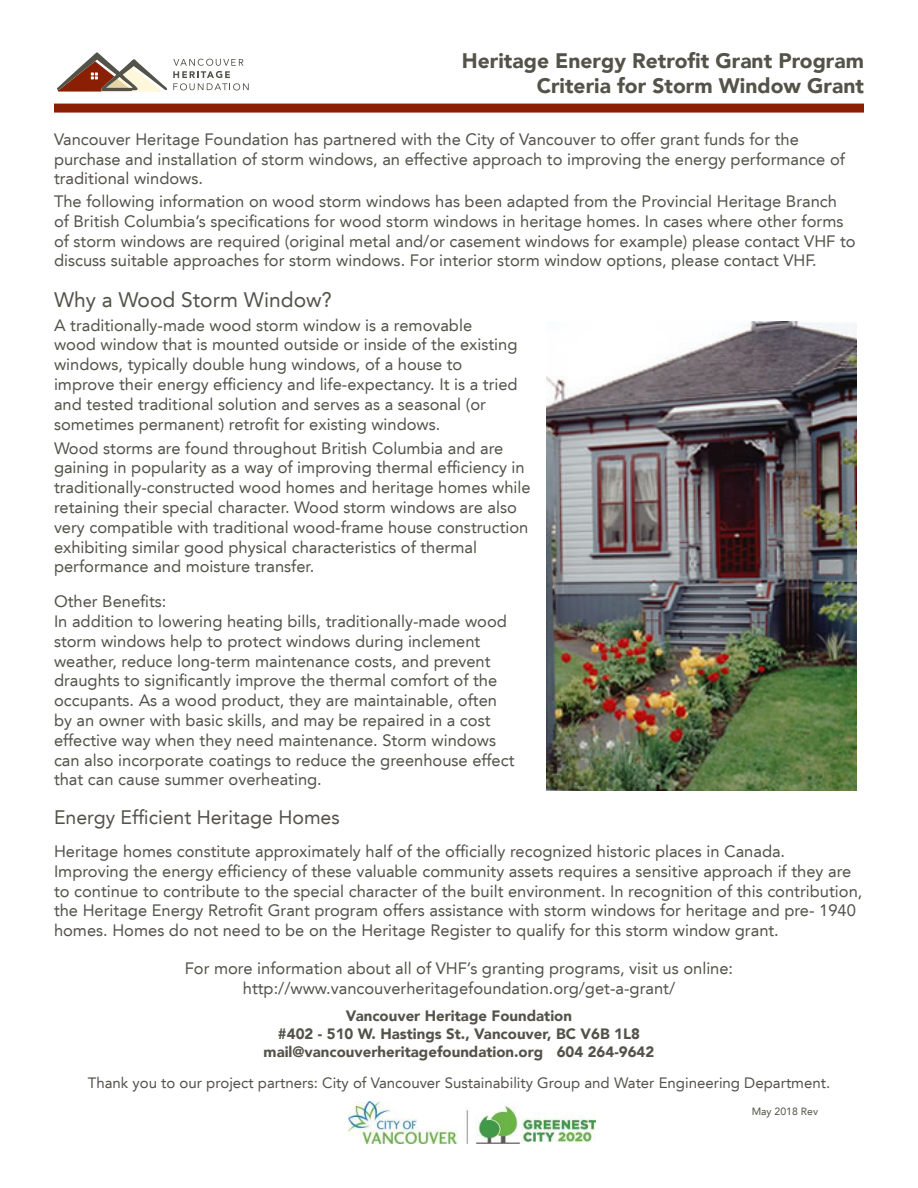
<style>
.page{position:relative;width:918px;height:1188px;background:#fff}
.page>*{position:absolute;margin:0;border:0;box-sizing:border-box;transform-origin:0 0}
.t1{font:900 21px/25.2px "Avenir LT";color:#54534a;text-align:right}
.t2{font:21px "Avenir LT";color:#54534a}
.t3{font:19.5px "Avenir LT";color:#54534a}
.t4{font:16.5px/19.8px "Avenir LT";color:#54534a}
.t5{font:900 15px/18px "Avenir LT";color:#54534a;text-align:center}
.t6{font:15px "Avenir LT";color:#54534a}
.t7{font:10.5px "Avenir LT";color:#54534a}
</style>
<div class="page">
<svg style="left:57px;top:52px;width:192px;height:40px"></svg>
<div style="left:54px;top:104px;width:810px;height:9px;background:#8a1f03"></div>
<img style="left:349px;top:1102px;width:247px;height:42px">
<img style="left:546px;top:321px;width:310px;height:470px">
<p class="t1" style="left:462px;top:48px;width:404px">Heritage Energy Retrofit Grant Program<br>Criteria for Storm Window Grant</p>
<p class="t4" style="left:54px;top:131px;width:793px">Vancouver Heritage Foundation has partnered with the City of Vancouver to offer grant funds for the purchase and installation of storm windows, an effective approach to improving the energy performance of traditional windows.</p>
<p class="t4" style="left:54px;top:193px;width:803px">The following information on wood storm windows has been adapted from the Provincial Heritage Branch of British Columbia’s specifications for wood storm windows in heritage homes. In cases where other forms of storm windows are required (original metal and/or casement windows for example) please contact VHF to discuss suitable approaches for storm windows. For interior storm window options, please contact VHF.</p>
<p class="t2" style="left:54px;top:290px;width:279px">Why a Wood Storm Window?</p>
<p class="t4" style="left:54px;top:316px;width:465px">A traditionally-made wood storm window is a removable wood window that is mounted outside or inside of the existing windows, typically double hung windows, of a house to improve their energy efficiency and life-expectancy. It is a tried and tested traditional solution and serves as a seasonal (or sometimes permanent) retrofit for existing windows.</p>
<p class="t4" style="left:54px;top:439px;width:478px">Wood storms are found throughout British Columbia and are gaining in popularity as a way of improving thermal efficiency in traditionally-constructed wood homes and heritage homes while retaining their special character. Wood storm windows are also very compatible with traditional wood-frame house construction exhibiting similar good physical characteristics of thermal performance and moisture transfer.</p>
<p class="t4" style="left:54px;top:592px;width:467px">Other Benefits:<br>In addition to lowering heating bills, traditionally-made wood storm windows help to protect windows during inclement weather, reduce long-term maintenance costs, and prevent draughts to significantly improve the thermal comfort of the occupants. As a wood product, they are maintainable, often by an owner with basic skills, and may be repaired in a cost effective way when they need maintenance. Storm windows can also incorporate coatings to reduce the greenhouse effect฀ that can cause summer overheating.</p>
<p class="t3" style="left:54px;top:806px;width:287px">Energy Efficient Heritage Homes</p>
<p class="t4" style="left:54px;top:842px;width:810px">Heritage homes constitute approximately half of the officially recognized historic places in Canada.<br>Improving the energy efficiency of these valuable community assets requires a sensitive approach if they are to continue to contribute to the special character of the built environment. In recognition of this contribution, the Heritage Energy Retrofit Grant program offers assistance with storm windows for heritage and pre- 1940 homes. Homes do not need to be on the Heritage Register to qualify for this storm window grant.</p>
<p class="t4" style="left:185px;top:959px;width:550px;text-align:center">For more information about all of VHF’s granting programs, visit us online: http://www.vancouverheritagefoundation.org/get-a-grant/</p>
<p class="t5" style="left:264px;top:1008px;width:392px">Vancouver Heritage Foundation<br>#402 - 510 W. Hastings St., Vancouver, BC V6B 1L8 mail@vancouverheritagefoundation.org 604 264-9642</p>
<p class="t6" style="left:88px;top:1077px;width:744px">Thank you to our project partners: City of Vancouver Sustainability Group and Water Engineering Department.</p>
<p class="t7" style="left:752px;top:1105px;width:68px">May 2018 Rev</p>
</div>
